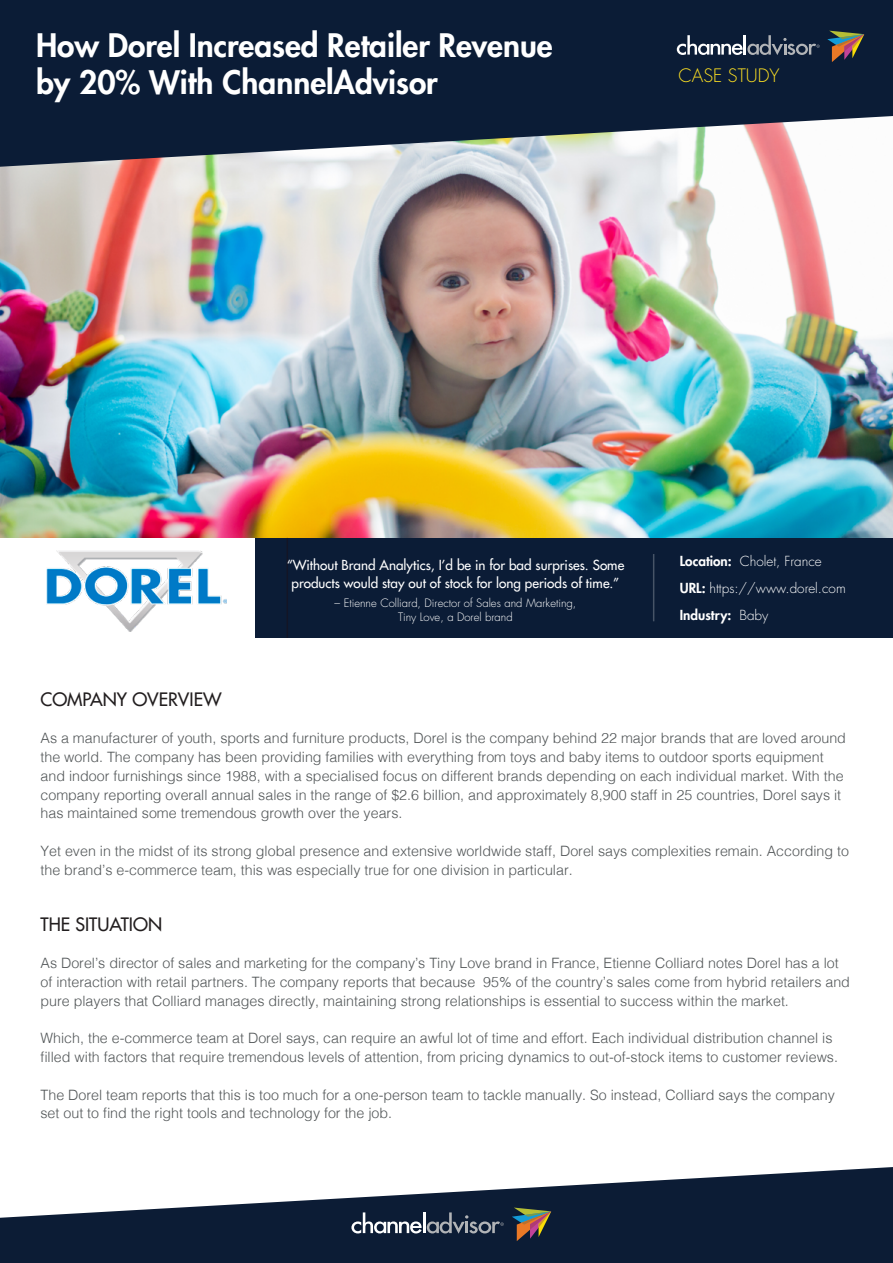
<style>
.page{position:relative;width:893px;height:1263px;background:#fff}
.page>*{position:absolute;margin:0;border:0;box-sizing:border-box;transform-origin:0 0}
.t1{font:800 31.5px/37.8px "Futura Std";color:#fff}
.t2{font:500 18px "Futura Std";color:#221e1f}
.t3{font:300 18px "Futura Std";color:#fee122}
.t4{font:300 14.25px/18.8px "Helvetica";color:#515557}
.t5{font:500 13.5px/18px "Futura Std";color:#fff;text-align:center}
.t6{font:300 13.5px/27px "Futura Std";color:#fff}
.t7{font:300 11.25px/13.5px "Futura Std";color:#fff;text-align:center}
.s1{font-weight:800}
.s2{font-style:inherit}
</style>
<div class="page">
<img style="left:0;top:167px;width:893px;height:371px">
<svg style="left:0;top:0;width:893px;height:167px;background:#2d3b50"></svg>
<svg style="left:827px;top:31px;width:37px;height:31px"></svg>
<svg style="left:677px;top:35px;width:143px;height:20px;background:#495568"></svg>
<div style="left:256px;top:538px;width:637px;height:100px;background:#0b1c36"></div>
<svg style="left:0;top:1167px;width:893px;height:96px;fill:#0c1c35"></svg>
<svg style="left:512px;top:1207px;width:39px;height:34px"></svg>
<svg style="left:351px;top:1212px;width:153px;height:22px;background:#475365"></svg>
<hr style="left:653px;top:554px;width:1px;height:67px;background:#fff">
<hr style="left:286px;top:538px;width:2px;height:100px;background:#220c0d">
<img style="left:46px;top:550px;width:180px;height:81px">
<h1 class="t1" style="left:36px;top:26px;width:518px">How Dorel Increased Retailer Revenue by 20% With ChannelAdvisor</h1>
<p class="t3" style="left:679px;top:65px;width:102px">CASE STUDY</p>
<p class="t5" style="left:287px;top:556px;width:339px">“Without Brand Analytics, I’d be in for bad surprises. Some products would stay out of stock for long periods of time.”</p>
<p class="t7" style="left:335px;top:597px;width:243px">– Etienne Colliard, Director of Sales and Marketing,<br>Tiny Love, a Dorel brand</p>
<p class="t6" style="left:680px;top:548px;width:167px"><span class="s1">Location:</span> Cholet, France<br><span class="s1">URL:</span> https://www.dorel.com<br><span class="s1">Industry:</span> Baby</p>
<p class="t2" style="left:41px;top:688px;width:183px">COMPANY OVERVIEW</p>
<p class="t4" style="left:41px;top:728px;width:807px">As a manufacturer of youth, sports and furniture products, Dorel is the company behind 22 major brands that are loved around the world. The company has been providing families with everything from toys and baby items to outdoor sports equipment and indoor furnishings since 1988, with a speciali<span class="s2">s</span>ed focus on different brands depending on each individual market. With the company reporting overall annual sales in the range of $2.6 billion, and approximately 8,900 staff in 25 countries, Dorel says it has maintained some tremendous growth over the years.</p>
<p class="t4" style="left:41px;top:840px;width:810px">Yet even in the midst of its strong global presence and extensive worldwide staff, Dorel says complexities remain. According to the brand’s e-commerce team, this was especially true for one division in particular.</p>
<p class="t2" style="left:41px;top:913px;width:123px">THE SITUATION</p>
<p class="t4" style="left:41px;top:953px;width:811px">As Dorel’s director of sales and marketing for the company’s Tiny Love brand in France, Etienne Colliard notes Dorel has a lot of interaction with retail partners. The company reports that because 95% of the country’s sales come from hybrid retailers and pure players that Colliard manages directly, maintaining strong relationships is essential to success within the market.</p>
<p class="t4" style="left:41px;top:1028px;width:799px">Which, the e-commerce team at Dorel says, can require an awful lot of time and effort. Each individual distribution channel is filled with factors that require tremendous levels of attention, from pricing dynamics to out-of-stock items to customer reviews.</p>
<p class="t4" style="left:41px;top:1084px;width:796px">The Dorel team reports that this is too much for a one-person team to tackle manually. So instead, Colliard says the company set out to find the right tools and technology for the job.</p>
</div>
